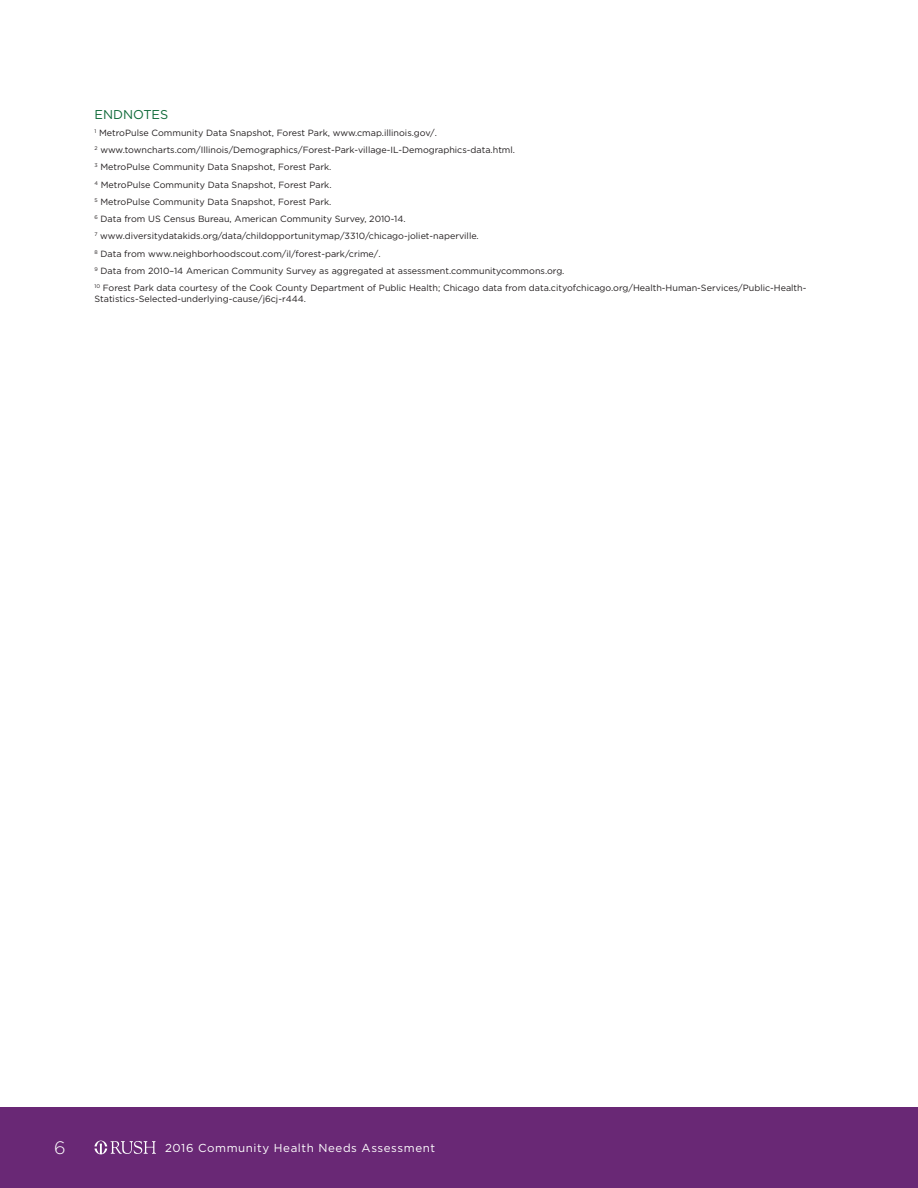
<style>
.page{position:relative;width:918px;height:1188px;background:#fff}
.page>*{position:absolute;margin:0;border:0;box-sizing:border-box;transform-origin:0 0}
.t1{font:300 18px "Gotham";color:#fff}
.A_Head{font:12.75px "Gotham";color:#0d6937}
.t2{font:11.55px "Gotham";letter-spacing:.05em;color:#fff}
.Footnotes{font:9px/10.5px "Gotham";color:#231f20}
</style>
<div class="page">
<div style="left:0;top:1107px;width:918px;height:81px;background:#692875"></div>
<svg style="left:95px;top:1141px;width:61px;height:13px"></svg>
<p class="A_Head" style="left:94px;top:107px;width:75px">ENDNOTES</p>
<p class="Footnotes" style="left:94px;top:127px;width:344px"><sup>1</sup> MetroPulse Community Data Snapshot, Forest Park, www.cmap.illinois.gov/.</p>
<p class="Footnotes" style="left:94px;top:145px;width:422px"><sup>2</sup> www.towncharts.com/Illinois/Demographics/Forest-Park-village-IL-Demographics-data.html.</p>
<p class="Footnotes" style="left:94px;top:162px;width:238px"><sup>3</sup> MetroPulse Community Data Snapshot, Forest Park.</p>
<p class="Footnotes" style="left:94px;top:179px;width:239px"><sup>4</sup> MetroPulse Community Data Snapshot, Forest Park.</p>
<p class="Footnotes" style="left:94px;top:196px;width:238px"><sup>5</sup> MetroPulse Community Data Snapshot, Forest Park.</p>
<p class="Footnotes" style="left:94px;top:214px;width:313px"><sup>6</sup> Data from US Census Bureau, American Community Survey, 2010-14.</p>
<p class="Footnotes" style="left:94px;top:231px;width:386px"><sup>7</sup> www.diversitydatakids.org/data/childopportunitymap/3310/chicago-joliet-naperville.</p>
<p class="Footnotes" style="left:94px;top:248px;width:288px"><sup>8</sup> Data from www.neighborhoodscout.com/il/forest-park/crime/.</p>
<p class="Footnotes" style="left:94px;top:265px;width:472px"><sup>9</sup> Data from 2010–14 American Community Survey as aggregated at assessment.communitycommons.org.</p>
<p class="Footnotes" style="left:94px;top:283px;width:713px"><sup>10</sup> Forest Park data courtesy of the Cook County Department of Public Health; Chicago data from data.cityofchicago.org/Health-Human-Services/Public-Health-<br>Statistics-Selected-underlying-cause/j6cj-r444.</p>
<p class="t1" style="left:54px;top:1138px;width:13px">6</p>
<p class="t2" style="left:165px;top:1141px;width:272px">2016 Community Health Needs Assessment</p>
</div>
